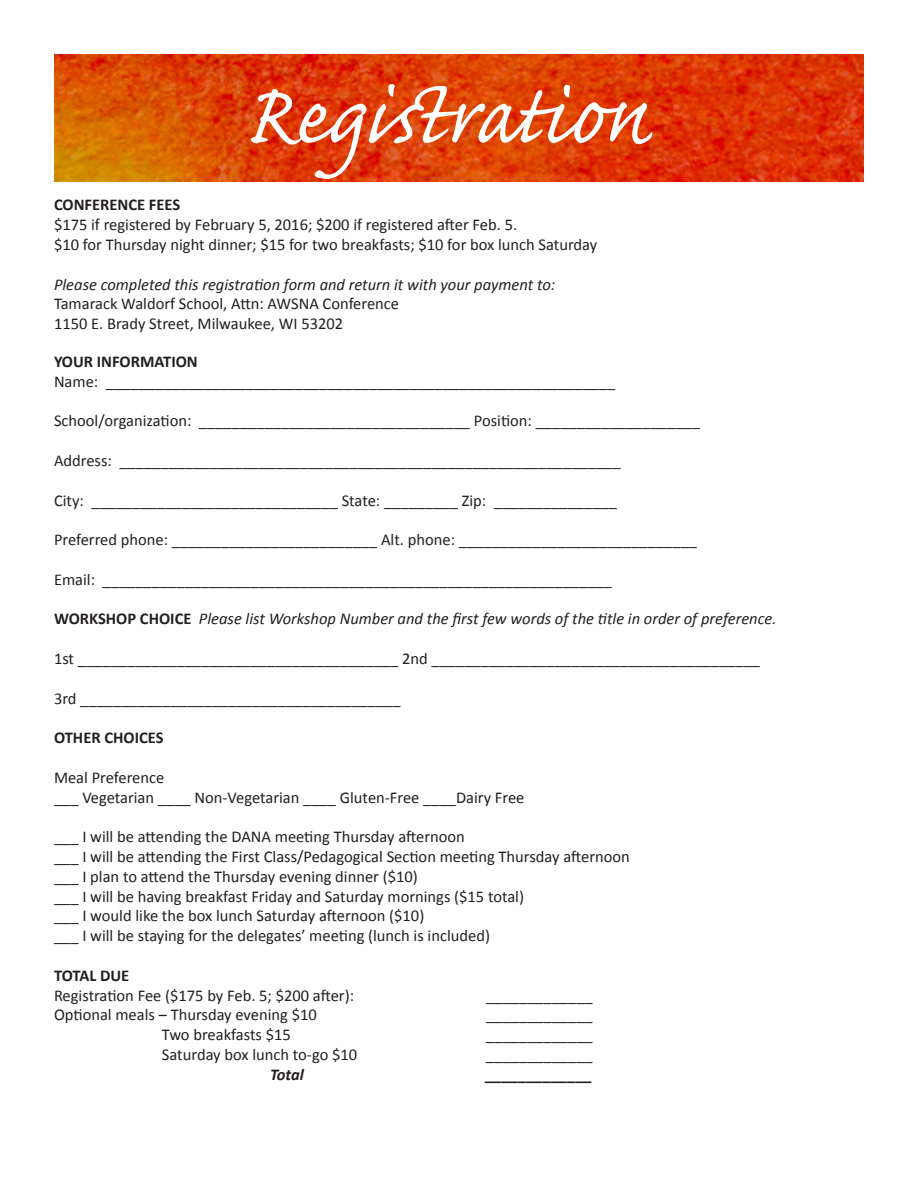
<style>
.page{position:relative;width:918px;height:1188px;background:#fff}
.page>*{position:absolute;margin:0;border:0;box-sizing:border-box;transform-origin:0 0}
.t1{font:108px "Caflisch Script Pro";letter-spacing:-.005em;color:#fff}
.t2{font:16.5px "Calibri";color:#231f20}
.t3{font:italic 16.5px "Calibri";color:#231f20}
.t4{font:700 16.5px "Calibri";color:#231f20}
.t5{font:italic 700 16.5px "Calibri";letter-spacing:-.005em;color:#231f20}
.s1{font-weight:700;font-style:normal}
</style>
<div class="page">
<img style="left:54px;top:54px;width:810px;height:128px">
<p class="t1" style="left:244px;top:60px;width:410px">Registration</p>
<p class="t4" style="left:54px;top:194px;width:128px">CONFERENCE FEES</p>
<p class="t2" style="left:54px;top:214px;width:465px">$175 if registered by February 5, 2016; $200 if registered after Feb. 5.</p>
<p class="t2" style="left:54px;top:234px;width:545px">$10 for Thursday night dinner; $15 for two breakfasts; $10 for box lunch Saturday</p>
<p class="t3" style="left:54px;top:273px;width:503px">Please completed this registration form and return it with your payment to:</p>
<p class="t2" style="left:54px;top:293px;width:347px">Tamarack Waldorf School, Attn: AWSNA Conference</p>
<p class="t2" style="left:54px;top:313px;width:291px">1150 E. Brady Street, Milwaukee, WI 53202</p>
<p class="t4" style="left:54px;top:351px;width:145px">YOUR INFORMATION</p>
<p class="t2" style="left:54px;top:371px;width:563px">Name: ______________________________________________________________</p>
<p class="t2" style="left:54px;top:410px;width:648px">School/organization: _________________________________ Position: ____________________</p>
<p class="t2" style="left:54px;top:450px;width:568px">Address: _____________________________________________________________</p>
<p class="t2" style="left:54px;top:490px;width:565px">City: ______________________________ State: _________ Zip: _______________</p>
<p class="t2" style="left:54px;top:529px;width:645px">Preferred phone: _________________________ Alt. phone: _____________________________</p>
<p class="t2" style="left:54px;top:569px;width:560px">Email: ______________________________________________________________</p>
<p class="t3" style="left:54px;top:608px;width:724px"><span class="s1">WORKSHOP CHOICE</span> Please list Workshop Number and the first few words of the title in order of preference.</p>
<p class="t2" style="left:54px;top:648px;width:708px">1st _______________________________________ 2nd ________________________________________</p>
<p class="t2" style="left:54px;top:688px;width:348px">3rd _______________________________________</p>
<p class="t4" style="left:54px;top:727px;width:111px">OTHER CHOICES</p>
<p class="t2" style="left:54px;top:767px;width:112px">Meal Preference</p>
<p class="t2" style="left:54px;top:787px;width:472px">___ Vegetarian ____ Non-Vegetarian ____ Gluten-Free ____Dairy Free</p>
<p class="t2" style="left:54px;top:826px;width:412px">___ I will be attending the DANA meeting Thursday afternoon</p>
<p class="t2" style="left:54px;top:846px;width:577px">___ I will be attending the First Class/Pedagogical Section meeting Thursday afternoon</p>
<p class="t2" style="left:54px;top:866px;width:365px">___ I plan to attend the Thursday evening dinner ($10)</p>
<p class="t2" style="left:54px;top:886px;width:472px">___ I will be having breakfast Friday and Saturday mornings ($15 total)</p>
<p class="t2" style="left:54px;top:905px;width:372px">___ I would like the box lunch Saturday afternoon ($10)</p>
<p class="t2" style="left:54px;top:925px;width:438px">___ I will be staying for the delegates’ meeting (lunch is included)</p>
<p class="t4" style="left:54px;top:965px;width:77px">TOTAL DUE</p>
<p class="t2" style="left:54px;top:985px;width:302px">Registration Fee ($175 by Feb. 5; $200 after):</p>
<p class="t2" style="left:486px;top:985px;width:108px">_____________</p>
<p class="t2" style="left:54px;top:1004px;width:264px">Optional meals – Thursday evening $10</p>
<p class="t2" style="left:486px;top:1004px;width:108px">_____________</p>
<p class="t2" style="left:162px;top:1024px;width:130px">Two breakfasts $15</p>
<p class="t2" style="left:486px;top:1024px;width:108px">_____________</p>
<p class="t2" style="left:162px;top:1044px;width:197px">Saturday box lunch to-go $10</p>
<p class="t2" style="left:486px;top:1044px;width:108px">_____________</p>
<p class="t5" style="left:270px;top:1064px;width:35px">Total</p>
<p class="t5" style="left:486px;top:1064px;width:108px">_____________</p>
</div>
